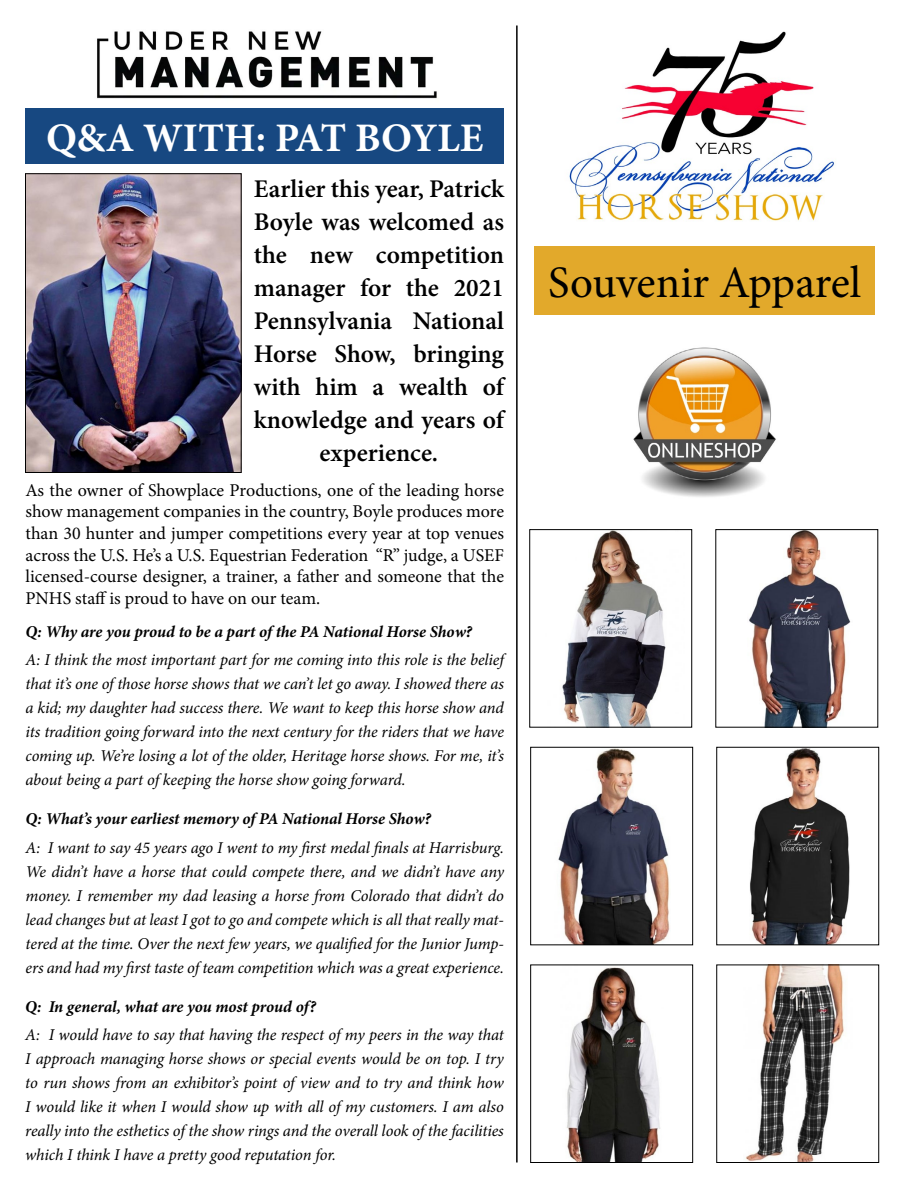
<style>
.page{position:relative;width:918px;height:1188px;background:#fff}
.page>*{position:absolute;margin:0;border:0;box-sizing:border-box;transform-origin:0 0}
.t1{font:45px "Minion Pro";letter-spacing:-.005em;color:#000}
.t2{font:700 40.5px "Minion Pro";color:#fff}
.t3{font:600 25.5px/33px "Minion Pro";color:#000;text-align:center}
.t4{font:18px/21.6px "Minion Pro";letter-spacing:-.005em;color:#000;text-align:justify}
.t5{font:italic 16.5px/24px "Minion Pro";letter-spacing:-.01em;color:#000;text-align:justify}
.t6{font:italic 700 16.5px "Minion Pro";letter-spacing:-.005em;color:#000}
</style>
<div class="page">
<hr style="left:516px;top:26px;width:2px;height:1136px;background:#000">
<img style="left:97px;top:31px;width:340px;height:68px">
<img style="left:27px;top:176px;width:212px;height:295px">
<div style="left:25px;top:174px;width:216px;height:299px;border:1px solid #000"></div>
<div style="left:26px;top:108px;width:478px;height:56px;background:#174881"></div>
<img style="left:569px;top:31px;width:266px;height:190px">
<div style="left:535px;top:247px;width:340px;height:68px;background:#e2a92b"></div>
<img style="left:633px;top:347px;width:143px;height:150px">
<img style="left:562px;top:531px;width:104px;height:194px">
<div style="left:530px;top:529px;width:162px;height:198px;border:1px solid #000"></div>
<img style="left:749px;top:531px;width:102px;height:194px">
<img style="left:558px;top:749px;width:112px;height:194px">
<div style="left:530px;top:747px;width:163px;height:198px;border:1px solid #000"></div>
<img style="left:750px;top:749px;width:100px;height:194px">
<div style="left:717px;top:747px;width:162px;height:198px;border:1px solid #000"></div>
<img style="left:566px;top:967px;width:94px;height:194px">
<div style="left:530px;top:965px;width:163px;height:198px;border:1px solid #000"></div>
<img style="left:745px;top:967px;width:99px;height:194px">
<div style="left:717px;top:965px;width:162px;height:198px;border:1px solid #000"></div>
<h2 class="t2" style="left:46px;top:109px;width:438px">Q&amp;A WITH: PAT BOYLE</h2>
<h3 class="t3" style="left:254px;top:172px;width:252px">Earlier this year, Patrick<br>Boyle was welcomed as the new competition manager for the 2021<br>Pennsylvania National<br>Horse Show, bringing with him a wealth of knowledge and years of experience.</h3>
<p class="t4" style="left:26px;top:479px;width:480px">As the owner of Showplace Productions, one of the leading horse show management companies in the country, Boyle produces more than 30 hunter and jumper competitions every year at top venues across the U.S. He’s a U.S. Equestrian Federation “R” judge, a USEF licensed-course designer, a trainer, a father and someone that the PNHS staff is proud to have on our team.</p>
<p class="t6" style="left:26px;top:620px;width:448px">Q: Why are you proud to be a part of the PA National Horse Show?</p>
<p class="t5" style="left:26px;top:648px;width:480px">A: I think the most important part for me coming into this role is the belief that it’s one of those horse shows that we can’t let go away. I showed there as a kid; my daughter had success there. We want to keep this horse show and its tradition going forward into the next century for the riders that we have coming up. We’re losing a lot of the older, Heritage horse shows. For me, it’s about being a part of keeping the horse show going forward.</p>
<p class="t6" style="left:26px;top:807px;width:407px">Q: What’s your earliest memory of PA National Horse Show?</p>
<p class="t5" style="left:26px;top:835px;width:480px">A: I want to say 45 years ago I went to my first medal finals at Harrisburg.<br>We didn’t have a horse that could compete there, and we didn’t have any money. I remember my dad leasing a horse from Colorado that didn’t do lead changes but at least I got to go and compete which is all that really mat&shy;tered at the time. Over the next few years, we qualified for the Junior Jump&shy;ers and had my first taste of team competition which was a great experience.</p>
<p class="t6" style="left:25px;top:995px;width:292px">Q: In general, what are you most proud of?</p>
<p class="t5" style="left:25px;top:1023px;width:480px">A: I would have to say that having the respect of my peers in the way that I approach managing horse shows or special events would be on top. I try to run shows from an exhibitor’s point of view and to try and think how I would like it when I would show up with all of my customers. I am also really into the esthetics of the show rings and the overall look of the facilities which I think I have a pretty good reputation for.</p>
<h1 class="t1" style="left:548px;top:253px;width:315px">Souvenir Apparel</h1>
</div>
